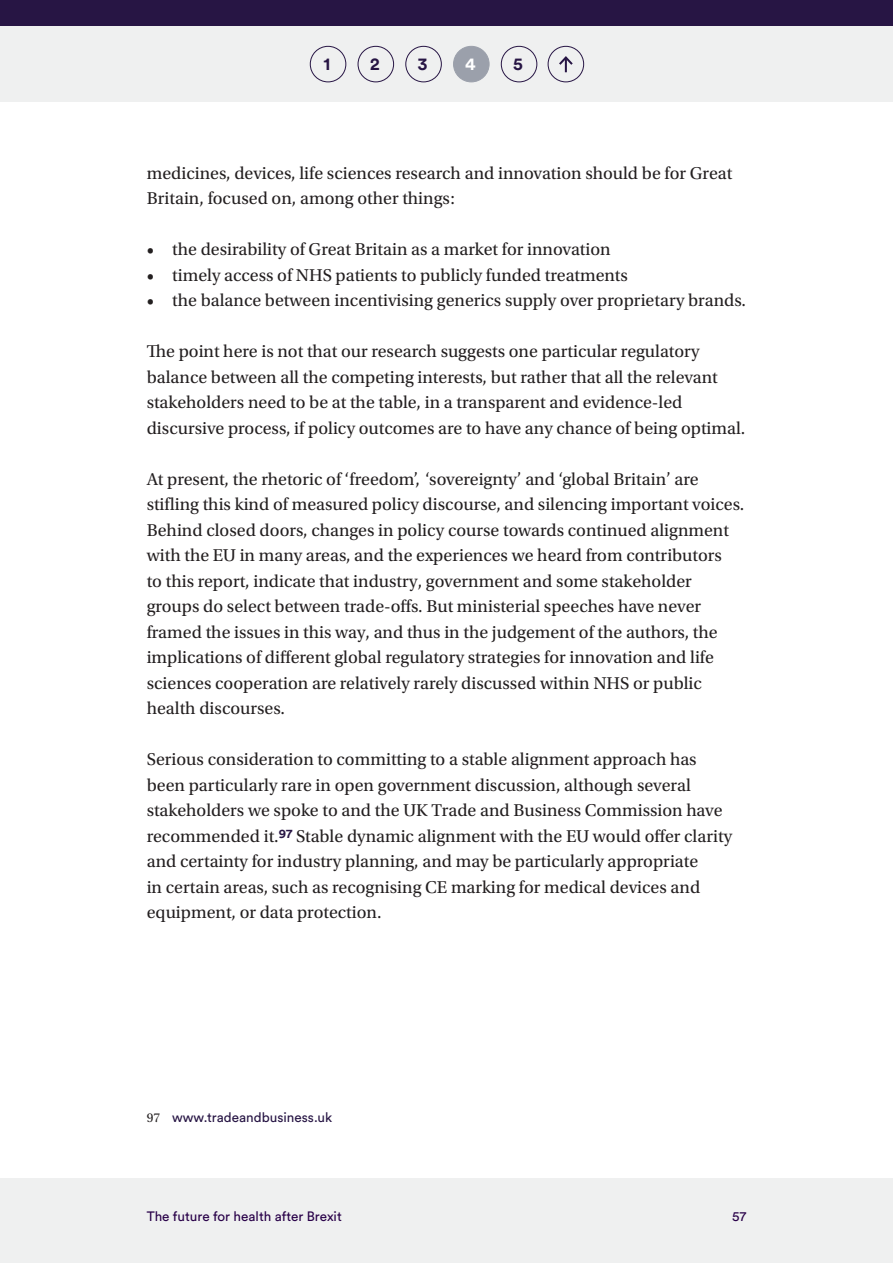
<style>
.page{position:relative;width:893px;height:1263px;background:#fff}
.page>*{position:absolute;margin:0;border:0;box-sizing:border-box;transform-origin:0 0}
.Body_text{font:18px/25.5px "Utopia Std";color:#231f20}
.t1{font:700 17.55px "Circular Pro";color:#271544}
.t2{font:700 17.55px "Circular Pro";color:#fff}
.t3{font:13.5px "Circular Pro";color:#280048}
.Footnotes{font:13.5px "Circular Pro";color:#271544}
.s1{font-family:"Utopia Std";color:#231f20}
</style>
<div class="page">
<div style="left:0;top:0;width:893px;height:26px;background:#271544"></div>
<div style="left:0;top:26px;width:893px;height:76px;background:#eff0f0"></div>
<div style="left:0;top:1179px;width:893px;height:84px;background:#eff0f0"></div>
<div style="left:454px;top:46px;width:35px;height:36px;background:#9ba0ab;border-radius:50%"></div>
<div style="left:453px;top:46px;width:36px;height:36px;border:1px solid #9ba0ab;border-radius:50%"></div>
<div style="left:548px;top:46px;width:36px;height:36px;border:1px solid #271544;border-radius:50%"></div>
<svg style="left:559px;top:56px;width:14px;height:16px"></svg>
<div style="left:310px;top:46px;width:36px;height:36px;border:1px solid #271544;border-radius:50%"></div>
<div style="left:358px;top:46px;width:36px;height:36px;border:1px solid #271544;border-radius:50%"></div>
<div style="left:405px;top:46px;width:37px;height:36px;border:1px solid #271544;border-radius:50%"></div>
<div style="left:501px;top:46px;width:36px;height:36px;border:1px solid #271544;border-radius:50%"></div>
<p class="t1" style="left:324px;top:52px;width:8px">1</p>
<p class="t1" style="left:370px;top:52px;width:11px">2</p>
<p class="t1" style="left:418px;top:52px;width:11px">3</p>
<p class="t2" style="left:465px;top:52px;width:12px">4</p>
<p class="t1" style="left:513px;top:52px;width:11px">5</p>
<p class="Body_text" style="left:147px;top:160px;width:587px">medicines, devices, life sciences research and innovation should be for Great<br>Britain, focused on, among other things:</p>
<p class="Body_text" style="left:147px;top:237px;width:465px">• the desirability of Great Britain as a market for innovation</p>
<p class="Body_text" style="left:147px;top:262px;width:483px">• timely access of NHS patients to publicly funded treatments</p>
<p class="Body_text" style="left:147px;top:288px;width:601px">• the balance between incentivising generics supply over proprietary brands.</p>
<p class="Body_text" style="left:147px;top:339px;width:600px">The point here is not that our research suggests one particular regulatory balance between all the competing interests, but rather that all the relevant stakeholders need to be at the table, in a transparent and evidence-led discursive process, if policy outcomes are to have any chance of being optimal.</p>
<p class="Body_text" style="left:147px;top:466px;width:599px">At present, the rhetoric of ‘freedom’, ‘sovereignty’ and ‘global Britain’ are stifling this kind of measured policy discourse, and silencing important voices.<br>Behind closed doors, changes in policy course towards continued alignment with the EU in many areas, and the experiences we heard from contributors<br>to this report, indicate that industry, government and some stakeholder groups do select between trade-offs. But ministerial speeches have never framed the issues in this way, and thus in the judgement of the authors, the implications of different global regulatory strategies for innovation and life sciences cooperation are relatively rarely discussed within NHS or public health discourses.</p>
<p class="Body_text" style="left:147px;top:747px;width:587px">Serious consideration to committing to a stable alignment approach has been particularly rare in open government discussion, although several stakeholders we spoke to and the UK Trade and Business Commission have recommended it.<sup>97</sup> Stable dynamic alignment with the EU would offer clarity and certainty for industry planning, and may be particularly appropriate<br>in certain areas, such as recognising CE marking for medical devices and equipment, or data protection.</p>
<p class="Footnotes" style="left:147px;top:1108px;width:187px"><span class="s1">97</span> www.tradeandbusiness.uk</p>
<p class="t3" style="left:147px;top:1207px;width:197px">The future for health after Brexit</p>
<p class="t3" style="left:732px;top:1207px;width:15px">57</p>
</div>
